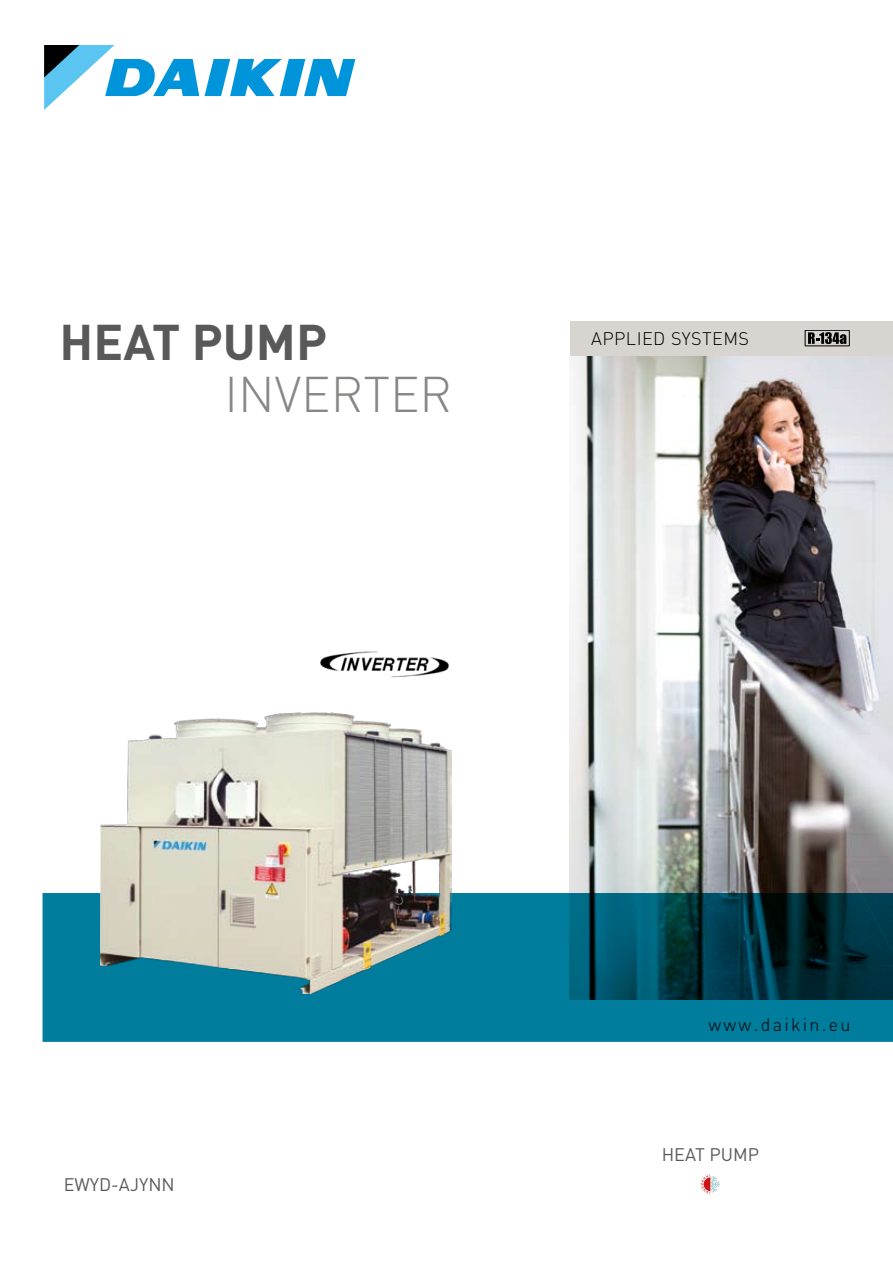
<style>
.page{position:relative;width:893px;height:1263px;background:#fff}
.page>*{position:absolute;margin:0;border:0;box-sizing:border-box;transform-origin:0 0}
.t1{font:700 49.5px "DIN";color:#595959}
.t2{font:300 49.5px "DIN";color:#878786}
.t3{font:18px "DIN";color:#595959}
.t4{font:300 18px "DIN";letter-spacing:.025em;color:#000}
.t5{font:300 18px "DIN";letter-spacing:.125em;color:#000}
</style>
<div class="page">
<svg style="left:44px;top:45px;width:311px;height:65px"></svg>
<div style="left:570px;top:322px;width:323px;height:68px;background:#d8d4cf"></div>
<div style="left:805px;top:330px;width:45px;height:16px;border:1px solid #000"></div>
<svg style="left:808px;top:332px;width:38px;height:12px"></svg>
<img style="left:570px;top:356px;width:323px;height:537px">
<svg style="left:700px;top:1174px;width:20px;height:21px"></svg>
<svg style="left:43px;top:893px;width:850px;height:149px;background:#00647e"></svg>
<img style="left:101px;top:713px;width:351px;height:280px">
<img style="left:320px;top:651px;width:129px;height:26px">
<h1 class="t1" style="left:60px;top:309px;width:269px">HEAT PUMP</h1>
<p class="t4" style="left:591px;top:327px;width:160px">APPLIED SYSTEMS</p>
<h1 class="t2" style="left:225px;top:361px;width:229px">inverter</h1>
<p class="t5" style="left:708px;top:1013px;width:143px">www.daikin.eu</p>
<p class="t3" style="left:64px;top:1174px;width:113px">EWYD-AJYNN</p>
<p class="t3" style="left:662px;top:1144px;width:99px">HEAT PUMP</p>
</div>
